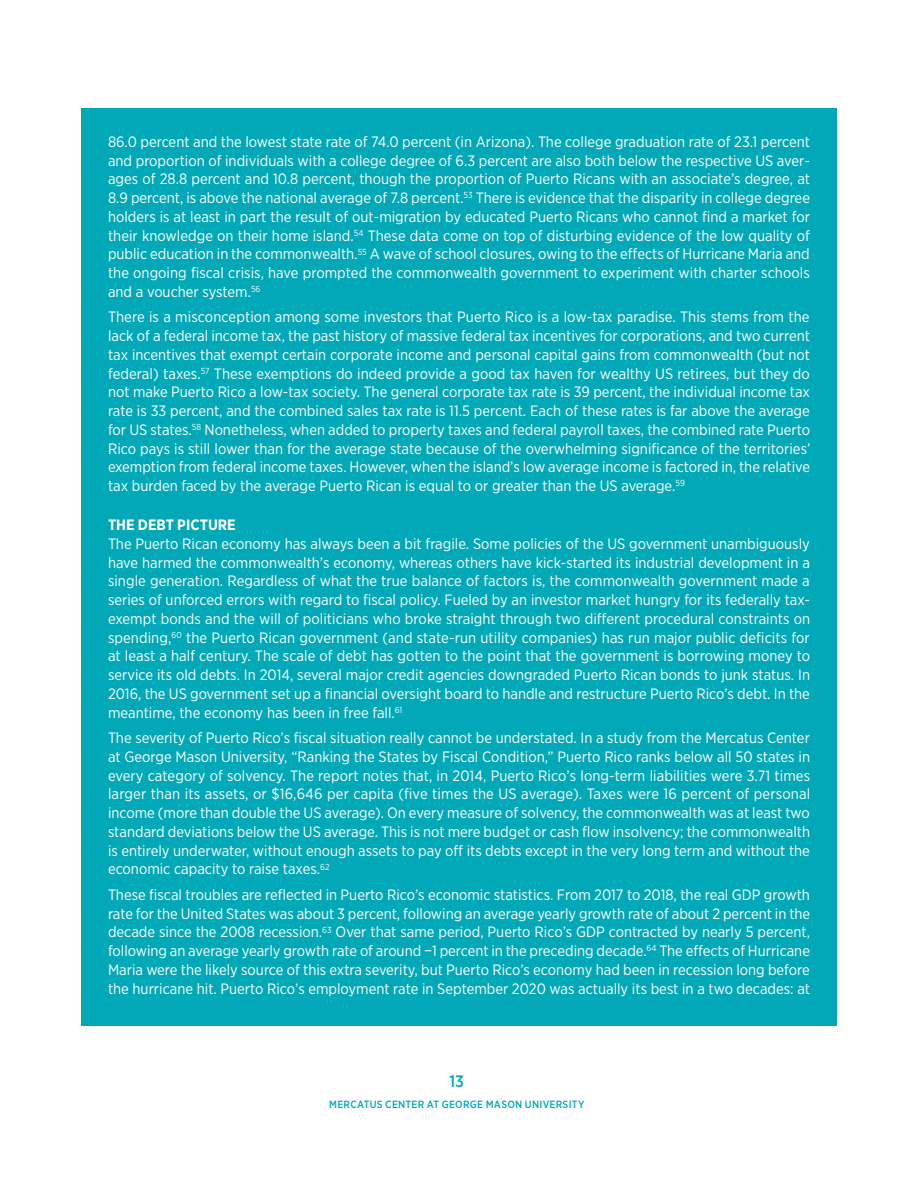
<style>
.page{position:relative;width:918px;height:1188px;background:#fff}
.page>*{position:absolute;margin:0;border:0;box-sizing:border-box;transform-origin:0 0}
.t1{font:500 16.5px "Gotham Narrow";color:#00a8b8}
.t2{font:15px/18.8px "Gotham Narrow";color:#fff;text-align:justify}
.t3{font:700 15px "Gotham Narrow";color:#fff}
.t4{font:500 10.5px "Gotham Narrow";letter-spacing:.025em;color:#00a8b8}
</style>
<div class="page">
<div style="left:81px;top:108px;width:756px;height:918px;background:#00a8b8"></div>
<p class="t2" style="left:108px;top:132px;width:704px">86.0 percent and the lowest state rate of 74.0 percent (in Arizona). The college graduation rate of 23.1 percent and proportion of individuals with a college degree of 6.3 percent are also both below the respective US aver&shy;ages of 28.8 percent and 10.8 percent, though the proportion of Puerto Ricans with an associate’s degree, at 8.9 percent, is above the national average of 7.8 percent.<sup>53</sup> There is evidence that the disparity in college degree holders is at least in part the result of out-migration by educated Puerto Ricans who cannot find a market for their knowledge on their home island.<sup>54</sup> These data come on top of disturbing evidence of the low quality of public education in the commonwealth.<sup>55</sup> A wave of school closures, owing to the effects of Hurricane Maria and the ongoing fiscal crisis, have prompted the commonwealth government to experiment with charter schools and a voucher system.<sup>56</sup></p>
<p class="t2" style="left:108px;top:308px;width:704px">There is a misconception among some investors that Puerto Rico is a low-tax paradise. This stems from the lack of a federal income tax, the past history of massive federal tax incentives for corporations, and two current tax incentives that exempt certain corporate income and personal capital gains from commonwealth (but not federal) taxes.<sup>57</sup> These exemptions do indeed provide a good tax haven for wealthy US retirees, but they do not make Puerto Rico a low-tax society. The general corporate tax rate is 39 percent, the individual income tax rate is 33 percent, and the combined sales tax rate is 11.5 percent. Each of these rates is far above the average for US states.<sup>58</sup> Nonetheless, when added to property taxes and federal payroll taxes, the combined rate Puerto Rico pays is still lower than for the average state because of the overwhelming significance of the territories’ exemption from federal income taxes. However, when the island’s low average income is factored in, the relative tax burden faced by the average Puerto Rican is equal to or greater than the US average.<sup>59</sup></p>
<p class="t3" style="left:108px;top:515px;width:129px">THE DEBT PICTURE</p>
<p class="t2" style="left:108px;top:534px;width:704px">The Puerto Rican economy has always been a bit fragile. Some policies of the US government unambiguously have harmed the commonwealth’s economy, whereas others have kick-started its industrial development in a single generation. Regardless of what the true balance of factors is, the commonwealth government made a series of unforced errors with regard to fiscal policy. Fueled by an investor market hungry for its federally tax&shy;exempt bonds and the will of politicians who broke straight through two different procedural constraints on spending,<sup>60</sup> the Puerto Rican government (and state-run utility companies) has run major public deficits for at least a half century. The scale of debt has gotten to the point that the government is borrowing money to service its old debts. In 2014, several major credit agencies downgraded Puerto Rican bonds to junk status. In 2016, the US government set up a financial oversight board to handle and restructure Puerto Rico’s debt. In the meantime, the economy has been in free fall.<sup>61</sup></p>
<p class="t2" style="left:108px;top:728px;width:704px">The severity of Puerto Rico’s fiscal situation really cannot be understated. In a study from the Mercatus Center at George Mason University, “Ranking the States by Fiscal Condition,” Puerto Rico ranks below all 50 states in every category of solvency. The report notes that, in 2014, Puerto Rico’s long-term liabilities were 3.71 times larger than its assets, or $16,646 per capita (five times the US average). Taxes were 16 percent of personal income (more than double the US average). On every measure of solvency, the commonwealth was at least two standard deviations below the US average. This is not mere budget or cash flow insolvency; the commonwealth is entirely underwater, without enough assets to pay off its debts except in the very long term and without the economic capacity to raise taxes.<sup>62</sup></p>
<p class="t2" style="left:108px;top:885px;width:704px">These fiscal troubles are reflected in Puerto Rico’s economic statistics. From 2017 to 2018, the real GDP growth rate for the United States was about 3 percent, following an average yearly growth rate of about 2 percent in the decade since the 2008 recession.<sup>63</sup> Over that same period, Puerto Rico’s GDP contracted by nearly 5 percent, following an average yearly growth rate of around −1 percent in the preceding decade.<sup>64</sup> The effects of Hurricane Maria were the likely source of this extra severity, but Puerto Rico’s economy had been in recession long before the hurricane hit. Puerto Rico’s employment rate in September 2020 was actually its best in a two decades: at</p>
<p class="t1" style="left:450px;top:1070px;width:16px">13</p>
<p class="t4" style="left:329px;top:1097px;width:257px">MERCATUS CENTER AT GEORGE MASON UNIVERSITY</p>
</div>
